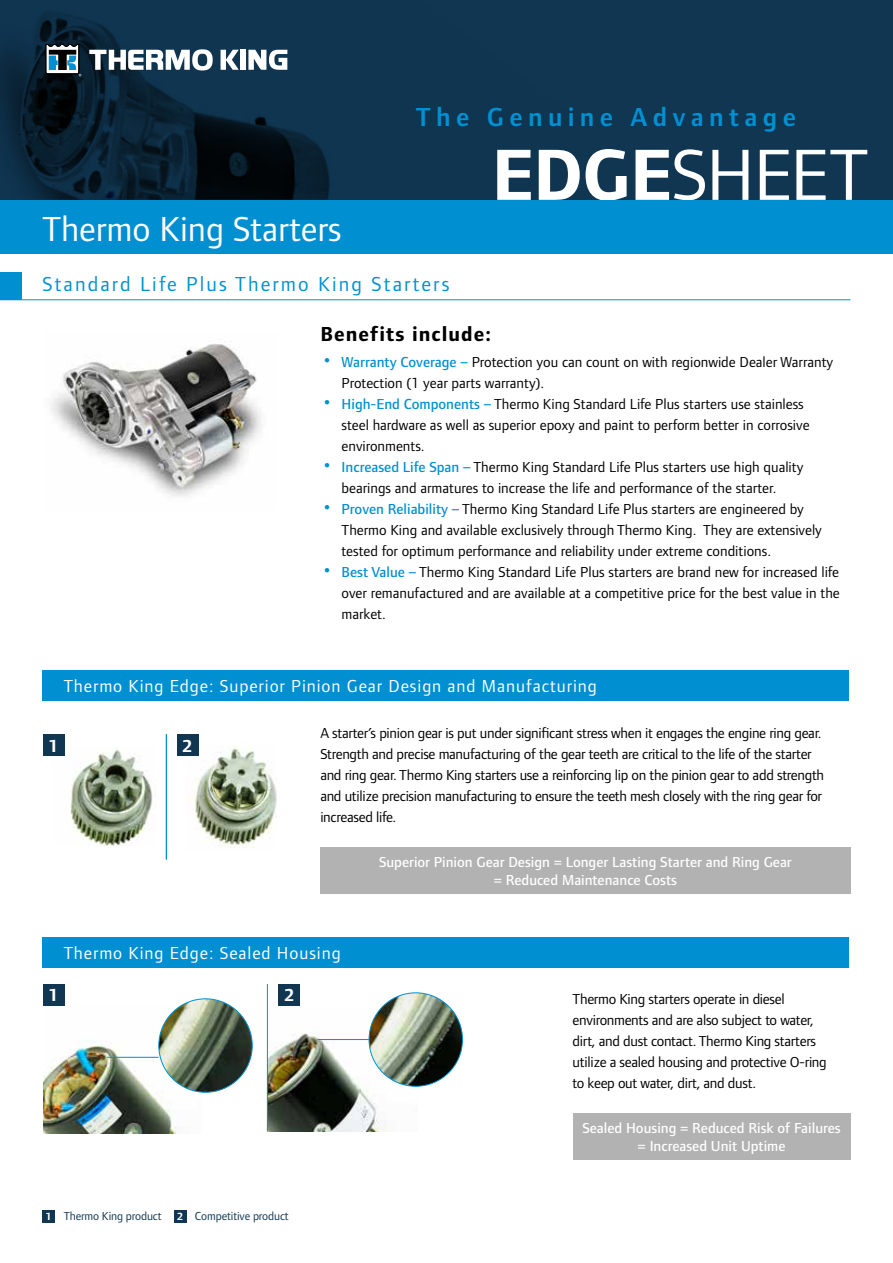
<style>
.page{position:relative;width:893px;height:1263px;background:#fff}
.page>*{position:absolute;margin:0;border:0;box-sizing:border-box;transform-origin:0 0}
.t1{font:75px "Foundry Form Sans";letter-spacing:-.02em;color:#fff}
.t2{font:36px "Foundry Form Sans";color:#fff}
.t3{font:600 27px "Foundry Form Sans";letter-spacing:.2em;color:#0090d2}
.t4{font:21px "Foundry Form Sans";letter-spacing:.1em;color:#0090d2}
.t5{font:700 21px "Foundry Form Sans";letter-spacing:.05em;color:#000}
.t6{font:18px "Foundry Form Sans";letter-spacing:.05em;color:#fff}
.t7{font:700 18px "Foundry Form Sans";color:#fff}
.t8{font:15px/21px "Foundry Form Sans";letter-spacing:-.01em;color:#000}
.t9{font:500 15px/18px "Foundry Form Sans";color:#fff;text-align:center}
.t10{font:12px "Foundry Form Sans";letter-spacing:-.01em;color:#103652}
.t11{font:700 10.8px "Foundry Form Sans";color:#fff}
.s1{font-weight:700}
.s2{font-weight:500;font-size:24px;color:#0090d2}
.s3{font-weight:500;color:#0090d2}
</style>
<div class="page">
<img style="left:268px;top:1008px;width:141px;height:123px">
<img style="left:44px;top:1005px;width:155px;height:129px">
<img style="left:369px;top:993px;width:93px;height:93px;border-radius:47px">
<img style="left:159px;top:999px;width:93px;height:93px;border-radius:47px">
<hr style="left:318px;top:1039px;width:51px;height:1px;background:#0090d2">
<hr style="left:107px;top:1057px;width:51px;height:1px;background:#0090d2">
<div style="left:0;top:0;width:893px;height:200px;background:#103652"></div>
<div style="left:0;top:273px;width:21px;height:27px;background:#0090d2"></div>
<img style="left:50px;top:341px;width:212px;height:155px">
<img style="left:64px;top:746px;width:89px;height:100px">
<img style="left:186px;top:745px;width:90px;height:103px">
<img style="left:0;top:12px;width:330px;height:188px">
<div style="left:43px;top:670px;width:806px;height:31px;background:#0090d2"></div>
<div style="left:43px;top:937px;width:806px;height:30px;background:#0090d2"></div>
<hr style="left:166px;top:734px;width:1px;height:125px;background:#0090d2">
<hr style="left:267px;top:984px;width:1px;height:147px;background:#0090d2">
<div style="left:43px;top:734px;width:21px;height:22px;background:#103652"></div>
<div style="left:43px;top:984px;width:21px;height:21px;background:#103652"></div>
<div style="left:43px;top:1210px;width:12px;height:12px;background:#103652"></div>
<div style="left:177px;top:734px;width:21px;height:22px;background:#103652"></div>
<div style="left:279px;top:984px;width:21px;height:21px;background:#103652"></div>
<div style="left:174px;top:1210px;width:12px;height:12px;background:#103652"></div>
<div style="left:573px;top:1113px;width:277px;height:47px;background:#b3b2b2"></div>
<div style="left:320px;top:847px;width:530px;height:46px;background:#b3b2b2"></div>
<hr style="left:0;top:299px;width:850px;height:1px;background:#0090d2">
<div style="left:0;top:200px;width:893px;height:54px;background:#0090d2"></div>
<svg style="left:89px;top:49px;width:124px;height:21px"></svg>
<svg style="left:221px;top:50px;width:18px;height:20px"></svg>
<div style="left:240px;top:50px;width:6px;height:20px;background:#fff"></div>
<svg style="left:248px;top:50px;width:39px;height:20px"></svg>
<svg style="left:45px;top:44px;width:36px;height:32px"></svg>
<h3 class="t3" style="left:416px;top:101px;width:382px">The Genuine Advantage</h3>
<h2 class="t2" style="left:43px;top:208px;width:300px">Thermo King Starters</h2>
<h3 class="t4" style="left:43px;top:272px;width:408px">Standard Life Plus Thermo King Starters</h3>
<h1 class="t1" style="left:492px;top:130px;width:378px"><span class="s1">EDGE</span>SHEET</h1>
<h3 class="t5" style="left:320px;top:322px;width:172px">Benefits include:</h3>
<p class="t8" style="left:342px;top:351px;width:493px;text-indent:-21px"><span class="s2">•</span> <span class="s3">Warranty Coverage –</span> Protection you can count on with regionwide Dealer Warranty<br>Protection (1 year parts warranty).</p>
<p class="t8" style="left:342px;top:393px;width:469px;text-indent:-21px"><span class="s2">•</span> <span class="s3">High-End Components –</span> Thermo King Standard Life Plus starters use stainless steel hardware as well as superior epoxy and paint to perform better in corrosive environments.</p>
<p class="t8" style="left:320px;top:456px;width:485px;text-align:center"><span class="s2">•</span> <span class="s3">Increased Life Span –</span> Thermo King Standard Life Plus starters use high quality bearings and armatures to increase the life and performance of the starter.</p>
<p class="t8" style="left:342px;top:498px;width:482px;text-indent:-21px"><span class="s2">•</span> <span class="s3">Proven Reliability –</span> Thermo King Standard Life Plus starters are engineered by<br>Thermo King and available exclusively through Thermo King. They are extensively tested for optimum performance and reliability under extreme conditions.</p>
<p class="t8" style="left:342px;top:561px;width:500px;text-align:justify;text-indent:-21px"><span class="s2">•</span> <span class="s3">Best Value –</span> Thermo King Standard Life Plus starters are brand new for increased life over remanufactured and are available at a competitive price for the best value in the market.</p>
<p class="t6" style="left:64px;top:676px;width:535px">Thermo King Edge: Superior Pinion Gear Design and Manufacturing</p>
<p class="t7" style="left:48px;top:735px;width:13px">1</p>
<p class="t7" style="left:182px;top:735px;width:13px">2</p>
<p class="t8" style="left:320px;top:722px;width:505px">A starter’s pinion gear is put under significant stress when it engages the engine ring gear.<br>Strength and precise manufacturing of the gear teeth are critical to the life of the starter and ring gear. Thermo King starters use a reinforcing lip on the pinion gear to add strength and utilize precision manufacturing to ensure the teeth mesh closely with the ring gear for increased life.</p>
<p class="t9" style="left:379px;top:853px;width:414px">Superior Pinion Gear Design = Longer Lasting Starter and Ring Gear = Reduced Maintenance Costs</p>
<p class="t6" style="left:64px;top:942px;width:279px">Thermo King Edge: Sealed Housing</p>
<p class="t7" style="left:48px;top:985px;width:13px">1</p>
<p class="t7" style="left:284px;top:985px;width:13px">2</p>
<p class="t11" style="left:46px;top:1210px;width:8px">1</p>
<p class="t10" style="left:64px;top:1209px;width:99px">Thermo King product</p>
<p class="t11" style="left:177px;top:1210px;width:8px">2</p>
<p class="t10" style="left:195px;top:1209px;width:95px">Competitive product</p>
<p class="t8" style="left:573px;top:988px;width:256px">Thermo King starters operate in diesel environments and are also subject to water, dirt, and dust contact. Thermo King starters utilize a sealed housing and protective O-ring to keep out water, dirt, and dust.</p>
<p class="t9" style="left:582px;top:1119px;width:260px">Sealed Housing = Reduced Risk of Failures = Increased Unit Uptime</p>
</div>
